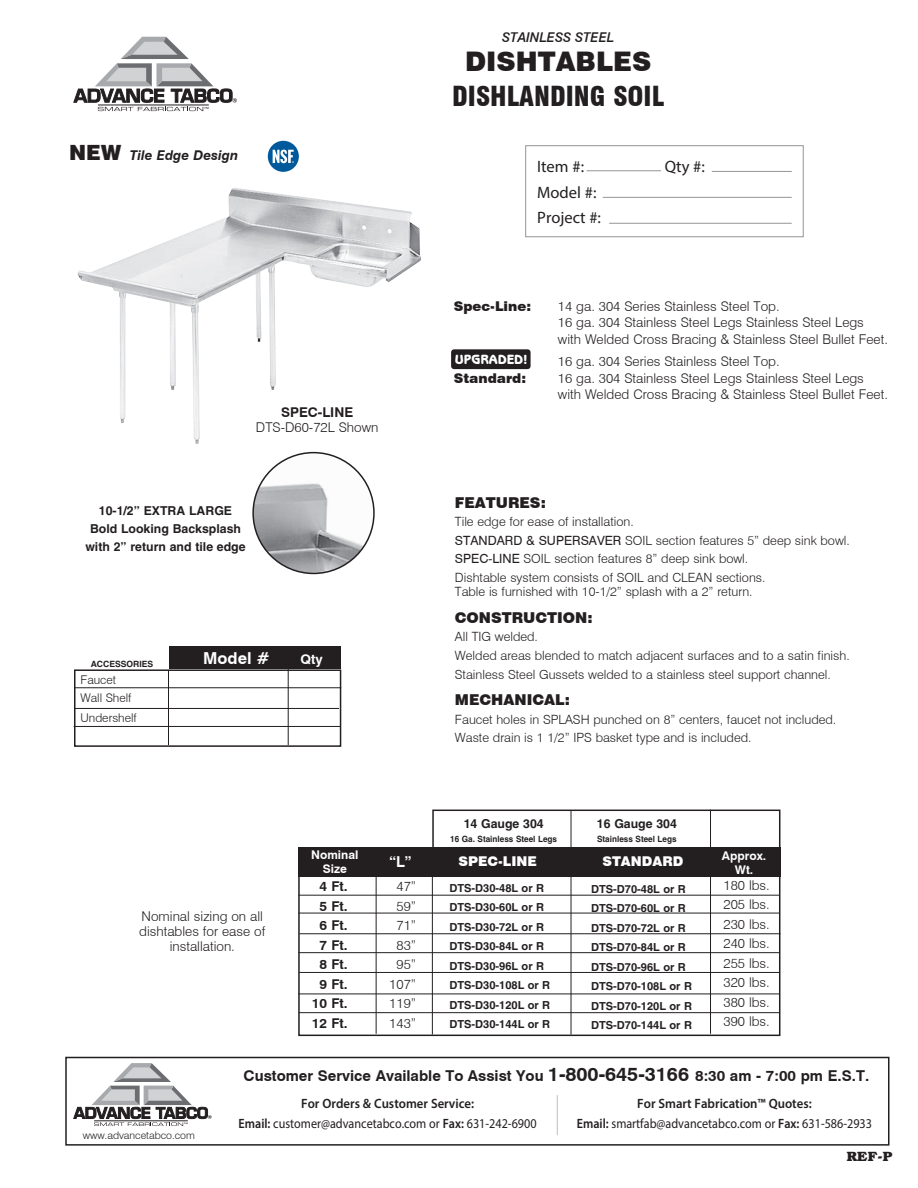
<style>
.page{position:relative;width:918px;height:1188px;background:#fff}
.page>*{position:absolute;margin:0;border:0;box-sizing:border-box;transform-origin:0 0}
.t1{font:900 condensed 27px "Swiss 721 BT";color:#231f20}
.t2{font:900 27px "Swiss 721 BT";color:#231f20}
.t3{font:16.5px/25.5px "Myriad Pro";color:#231f20}
.t4{font:700 16.5px "Swiss 721 BT";color:#fff}
.t5{font:700 condensed 15px/18px "Helvetica";color:#231f20;text-align:center}
.t6{font:700 15px "Swiss 721 BT";color:#231f20}
.t7{font:900 15px "Swiss 721 BT";color:#231f20}
.t8{font:700 15px "Swiss 721 BT";color:#fff}
.t9{font:300 13.5px/19.5px "Swiss 721 BT";color:#231f20;text-align:center}
.t10{font:700 condensed 13.5px/19.5px "Helvetica";color:#231f20}
.t11{font:13.5px/19.5px "Myriad Pro";color:#231f20;text-align:center;scale:.9 1}
.t12{font:700 13.5px/19.5px "Swiss 721 BT";color:#231f20;text-align:center}
.t13{font:900 13.5px "Swiss 721 BT";color:#231f20}
.t14{font:900 13.5px "Swiss 721 BT";color:#fff}
.t15{font:italic 700 13.5px "Swiss 721 BT";color:#231f20}
.t16{font:italic 500 13.5px "Swiss 721 BT";color:#231f20}
.t17{font:800 13.5px "Benguiat Gothic";color:#fff}
.t18{font:700 13.5px "Bookman";color:#231f20}
.t19{font:700 13.5px "Swiss 721 BT";color:#fff}
.t20{font:300 12.75px/18.6px "Swiss 721 BT";color:#231f20}
.t21{font:300 12px/18px "Swiss 721 BT";color:#231f20}
.t22{font:700 12px/13.5px "Swiss 721 BT";color:#fff;text-align:center}
.t23{font:700 condensed 10.5px "Helvetica";color:#231f20;scale:.95 1}
.t24{font:300 10.5px "Swiss 721 BT";color:#231f20}
.t25{font:700 condensed 10.5px "Helvetica";color:#231f20}
.s1{font-weight:900;font-style:normal;font-size:21px}
.s2{font-weight:400}
.s3{font-size:19.5px}
.s4{font-weight:600}
</style>
<div class="page">
<hr style="left:299px;top:1012px;width:481px;height:1px;background:#231f20">
<div style="left:298px;top:874px;width:482px;height:162px;border:2px solid #231f20"></div>
<hr style="left:571px;top:810px;width:1px;height:225px;background:#231f20">
<hr style="left:710px;top:810px;width:1px;height:224px;background:#231f20">
<hr style="left:298px;top:913px;width:482px;height:1px;background:#231f20">
<hr style="left:299px;top:934px;width:481px;height:1px;background:#231f20">
<hr style="left:298px;top:952px;width:482px;height:1px;background:#231f20">
<hr style="left:299px;top:972px;width:480px;height:1px;background:#231f20">
<hr style="left:298px;top:994px;width:482px;height:1px;background:#231f20">
<div style="left:298px;top:848px;width:482px;height:29px;background:#231f20"></div>
<hr style="left:298px;top:895px;width:482px;height:1px;background:#231f20">
<hr style="left:376px;top:864px;width:1px;height:170px;background:#231f20">
<hr style="left:432px;top:867px;width:1px;height:168px;background:#231f20">
<div style="left:432px;top:810px;width:348px;height:39px;border:2px solid #231f20"></div>
<div style="left:74px;top:669px;width:267px;height:78px;border:2px solid #231f20"></div>
<hr style="left:75px;top:688px;width:266px;height:1px;background:#231f20">
<hr style="left:75px;top:708px;width:264px;height:1px;background:#231f20">
<hr style="left:74px;top:726px;width:266px;height:1px;background:#231f20">
<div style="left:169px;top:647px;width:171px;height:22px;background:#231f20"></div>
<hr style="left:168px;top:670px;width:1px;height:75px;background:#231f20">
<hr style="left:288px;top:657px;width:1px;height:88px;background:#231f20">
<img style="left:78px;top:188px;width:343px;height:256px">
<div style="left:268px;top:141px;width:31px;height:31px;background:#00599a;border-radius:50%"></div>
<svg style="left:273px;top:150px;width:21px;height:13px"></svg>
<svg style="left:74px;top:37px;width:163px;height:74px"></svg>
<img style="left:253px;top:453px;width:121px;height:120px;border-radius:60px">
<div style="left:252px;top:452px;width:123px;height:122px;border:2px solid #231f20;border-radius:50%"></div>
<div style="left:451px;top:349px;width:80px;height:20px;background:#231f20;border-radius:3px"></div>
<div style="left:65px;top:1057px;width:825px;height:89px;border:2px solid #231f20"></div>
<svg style="left:74px;top:1063px;width:138px;height:63px"></svg>
<hr style="left:557px;top:1095px;width:1px;height:40px;background:#231f20">
<div style="left:525px;top:145px;width:279px;height:92px;background:#fff;border:1px solid #939598"></div>
<hr style="left:712px;top:171px;width:80px;height:1px;background:#939598">
<hr style="left:587px;top:171px;width:74px;height:1px;background:#939598">
<hr style="left:603px;top:197px;width:189px;height:1px;background:#939598">
<hr style="left:609px;top:223px;width:183px;height:1px;background:#939598">
<p class="t15" style="left:69px;top:147px;width:171px"><span class="s1">NEW</span> Tile Edge Design</p>
<p class="t12" style="left:281px;top:402px;width:74px">SPEC-LINE</p>
<p class="t9" style="left:256px;top:417px;width:124px">DTS-D60-72L Shown</p>
<p class="t5" style="left:85px;top:501px;width:162px">10-1/2” EXTRA LARGE<br>Bold Looking Backsplash with 2” return and tile edge</p>
<p class="t25" style="left:91px;top:659px;width:64px">ACCESSORIES</p>
<p class="t4" style="left:203px;top:648px;width:68px">Model #</p>
<p class="t19" style="left:301px;top:651px;width:24px">Qty</p>
<p class="t21" style="left:81px;top:671px;width:52px">Faucet<br>Wall Shelf</p>
<p class="t21" style="left:81px;top:708px;width:58px">Undershelf</p>
<p class="t9" style="left:139px;top:908px;width:128px;line-height:15px">Nominal sizing on all dishtables for ease of installation.</p>
<p class="t22" style="left:311px;top:848px;width:49px">Nominal<br>Size</p>
<p class="t8" style="left:390px;top:852px;width:23px">“L”</p>
<p class="t12" style="left:312px;top:876px;width:37px">4 Ft.<br>5 Ft.<br>6 Ft.<br>7 Ft.<br>8 Ft.<br>9 Ft.<br>10 Ft.<br>12 Ft.</p>
<p class="t9" style="left:389px;top:877px;width:28px">47”<br>59”<br>71”<br>83”<br>95”<br>107”<br>119”<br>143”</p>
<p class="t16" style="left:502px;top:29px;width:114px">STAINLESS STEEL</p>
<h1 class="t2" style="left:465px;top:45px;width:188px">DISHTABLES</h1>
<h1 class="t1" style="left:452px;top:80px;width:214px">DISHLANDING SOIL</h1>
<p class="t3" style="left:537px;top:154px;width:48px">Item #:</p>
<p class="t3" style="left:665px;top:154px;width:42px">Qty #:</p>
<p class="t3" style="left:537px;top:179px;width:65px">Model #:<br>Project #:</p>
<p class="t13" style="left:454px;top:298px;width:79px">Spec-Line:</p>
<p class="t9" style="left:558px;top:297px;width:331px;line-height:16.5px;text-align:left">14 ga. 304 Series Stainless Steel Top.<br>16 ga. 304 Stainless Steel Legs Stainless Steel Legs with Welded Cross Bracing &amp; Stainless Steel Bullet Feet.</p>
<p class="t9" style="left:558px;top:352px;width:223px">16 ga. 304 Series Stainless Steel Top.</p>
<p class="t13" style="left:454px;top:370px;width:74px">Standard:</p>
<p class="t9" style="left:558px;top:370px;width:331px;line-height:16.5px;text-align:left">16 ga. 304 Stainless Steel Legs Stainless Steel Legs with Welded Cross Bracing &amp; Stainless Steel Bullet Feet.</p>
<p class="t17" style="left:455px;top:352px;width:74px">UPGRADED!</p>
<p class="t7" style="left:455px;top:493px;width:93px">FEATURES:</p>
<p class="t20" style="left:455px;top:512px;width:397px">Tile edge for ease of installation.<br><span class="s2">STANDARD &amp; SUPERSAVER</span> SOIL section features 5” deep sink bowl.<br><span class="s2">SPEC-LINE</span> SOIL section features 8” deep sink bowl.<br>Dishtable system consists of SOIL and CLEAN sections.</p>
<p class="t20" style="left:455px;top:582px;width:299px">Table is furnished with 10-1/2” splash with a 2” return.</p>
<p class="t7" style="left:455px;top:608px;width:139px">CONSTRUCTION:</p>
<p class="t20" style="left:455px;top:628px;width:396px">All TIG welded.<br>Welded areas blended to match adjacent surfaces and to a satin finish.<br>Stainless Steel Gussets welded to a stainless steel support channel.</p>
<p class="t7" style="left:455px;top:691px;width:117px">MECHANICAL:</p>
<p class="t20" style="left:455px;top:710px;width:383px">Faucet holes in SPLASH punched on 8” centers, faucet not included.<br>Waste drain is 1 1/2” IPS basket type and is included.</p>
<p class="t5" style="left:464px;top:814px;width:81px">14 Gauge 304</p>
<p class="t5" style="left:597px;top:814px;width:81px">16 Gauge 304</p>
<p class="t23" style="left:450px;top:834px;width:114px">16 Ga. Stainless Steel Legs</p>
<p class="t23" style="left:597px;top:834px;width:85px">Stainless Steel Legs</p>
<p class="t14" style="left:458px;top:853px;width:80px">SPEC-LINE</p>
<p class="t14" style="left:602px;top:853px;width:82px">STANDARD</p>
<p class="t10" style="left:591px;top:879px;width:102px">DTS-D70-48L or R<br>DTS-D70-60L or R<br>DTS-D70-72L or R<br>DTS-D70-84L or R<br>DTS-D70-96L or R<br>DTS-D70-108L or R<br>DTS-D70-120L or R<br>DTS-D70-144L or R</p>
<p class="t10" style="left:449px;top:878px;width:102px">DTS-D30-48L or R<br>DTS-D30-60L or R<br>DTS-D30-72L or R<br>DTS-D30-84L or R<br>DTS-D30-96L or R<br>DTS-D30-108L or R<br>DTS-D30-120L or R<br>DTS-D30-144L or R</p>
<p class="t22" style="left:722px;top:849px;width:46px">Approx.<br>Wt.</p>
<p class="t9" style="left:724px;top:875px;width:48px;text-align:justify">180 lbs.<br>205 lbs.<br>230 lbs.<br>240 lbs.<br>255 lbs.<br>320 lbs.<br>380 lbs.<br>390 lbs.</p>
<p class="t24" style="left:83px;top:1128px;width:114px">www.advancetabco.com</p>
<p class="t6" style="left:244px;top:1067px;width:627px">Customer Service Available To Assist You <span class="s3">1-800-645-3166</span> 8:30 am - 7:00 pm E.S.T.</p>
<p class="t11" style="left:239px;top:1094px;width:333px"><span class="s4">For Orders &amp; Customer Service:<br>Email:</span> customer@advancetabco.com or <span class="s4">Fax:</span> 631-242-6900</p>
<p class="t11" style="left:577px;top:1094px;width:329px"><span class="s4">For Smart Fabrication™ Quotes:<br>Email:</span> smartfab@advancetabco.com or <span class="s4">Fax:</span> 631-586-2933</p>
<p class="t18" style="left:847px;top:1148px;width:47px">REF-P</p>
</div>
